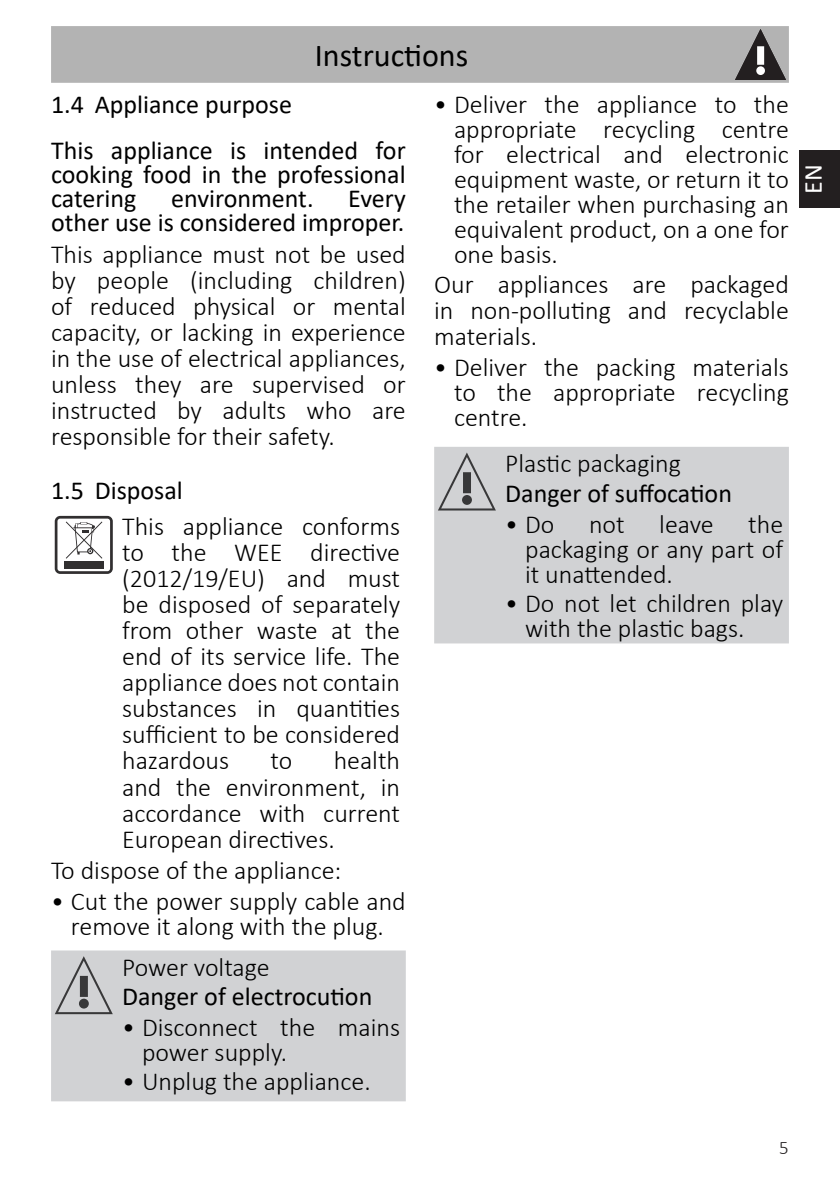
<style>
.page{position:relative;width:840px;height:1191px;background:#fff}
.page>*{position:absolute;margin:0;border:0;box-sizing:border-box;transform-origin:0 0}
.t1{font:32px "Calibri";color:#000}
.Testo{font:300 26px/26px "Calibri";color:#000;text-align:justify}
.Titoletto{font:26px/24px "Calibri";color:#000;text-align:justify}
.t2{font:26px "Calibri";color:#fff}
.t3{font:300 19px "Calibri";color:#231f20}
</style>
<div class="page">
<div style="left:799px;top:150px;width:40px;height:58px;background:#231f20"></div>
<div style="left:51px;top:26px;width:737px;height:57px;background:#b3b3b3"></div>
<svg style="left:734px;top:29px;width:51px;height:51px;background:#797778"></svg>
<div style="left:434px;top:447px;width:354px;height:196px;background:#d1d2d4"></div>
<svg style="left:437px;top:452px;width:58px;height:58px;background:#b6b7b9"></svg>
<svg style="left:55px;top:516px;width:58px;height:58px"></svg>
<div style="left:51px;top:950px;width:354px;height:151px;background:#d1d2d4"></div>
<svg style="left:55px;top:956px;width:58px;height:58px;background:#b5b6b8"></svg>
<p class="t1" style="left:315px;top:34px;width:155px">Instructions</p>
<p class="Testo" style="left:454px;top:91px;width:336px;line-height:25px;text-indent:-20px">• Deliver the appliance to the appropriate recycling centre for electrical and electronic equipment waste, or return it to the retailer when purchasing an equivalent product, on a one for one basis.</p>
<p class="Testo" style="left:434px;top:271px;width:356px">Our appliances are packaged in non-polluting and recyclable materials.</p>
<p class="Testo" style="left:454px;top:354px;width:336px;line-height:25px;text-indent:-20px">• Deliver the packing materials to the appropriate recycling centre.</p>
<p class="Testo" style="left:505px;top:450px;width:177px">Plastic packaging</p>
<p class="Titoletto" style="left:505px;top:480px;width:228px">Danger of suffocation</p>
<p class="Testo" style="left:505px;top:510px;width:51px">• Do</p>
<p class="Testo" style="left:588px;top:510px;width:37px">not</p>
<p class="Testo" style="left:659px;top:510px;width:56px">leave</p>
<p class="Titoletto" style="left:51px;top:91px;width:242px">1.4 Appliance purpose</p>
<p class="Titoletto" style="left:51px;top:138px;width:356px">This appliance is intended for cooking food in the professional catering</p>
<p class="Titoletto" style="left:171px;top:186px;width:144px">environment.</p>
<p class="Titoletto" style="left:51px;top:186px;width:356px;text-align:right">Every<br>other use is considered improper.</p>
<p class="Testo" style="left:51px;top:241px;width:356px">This appliance must not be used by people (including children) of reduced physical or mental capacity, or lacking in experience in the use of electrical appliances, unless they are supervised or instructed by adults who are responsible for their safety.</p>
<p class="Titoletto" style="left:51px;top:477px;width:133px">1.5 Disposal</p>
<p class="Testo" style="left:122px;top:513px;width:279px">This appliance conforms to the WEE directive (2012/19/EU) and must be disposed of separately from other waste at the end of its service life. The appliance does not contain substances in quantities sufficient to be considered hazardous</p>
<p class="Testo" style="left:525px;top:511px;width:259px;line-height:25px;text-indent:223px">the packaging or any part of it unattended.</p>
<p class="Testo" style="left:525px;top:590px;width:259px;line-height:25px;text-indent:-20px">• Do not let children play with the plastic bags.</p>
<p class="Testo" style="left:122px;top:747px;width:279px;text-indent:211px">health and the environment, in accordance with current European directives.</p>
<p class="Testo" style="left:51px;top:857px;width:292px">To dispose of the appliance:</p>
<p class="Testo" style="left:51px;top:888px;width:356px;line-height:25px;text-align:center">• Cut the power supply cable and remove it along with the plug.</p>
<p class="Testo" style="left:122px;top:953px;width:149px">Power voltage</p>
<p class="Titoletto" style="left:122px;top:984px;width:251px">Danger of electrocution</p>
<p class="Testo" style="left:142px;top:1014px;width:259px;line-height:25px;text-indent:-20px">• Disconnect the mains power supply.</p>
<p class="Testo" style="left:122px;top:1068px;width:250px">• Unplug the appliance.</p>
<p class="Testo" style="left:270px;top:747px;width:23px">to</p>
<p class="t2" style="left:794px;top:194px;width:31px;rotate:-90deg">EN</p>
<p class="t3" style="left:778px;top:1136px;width:11px">5</p>
</div>
